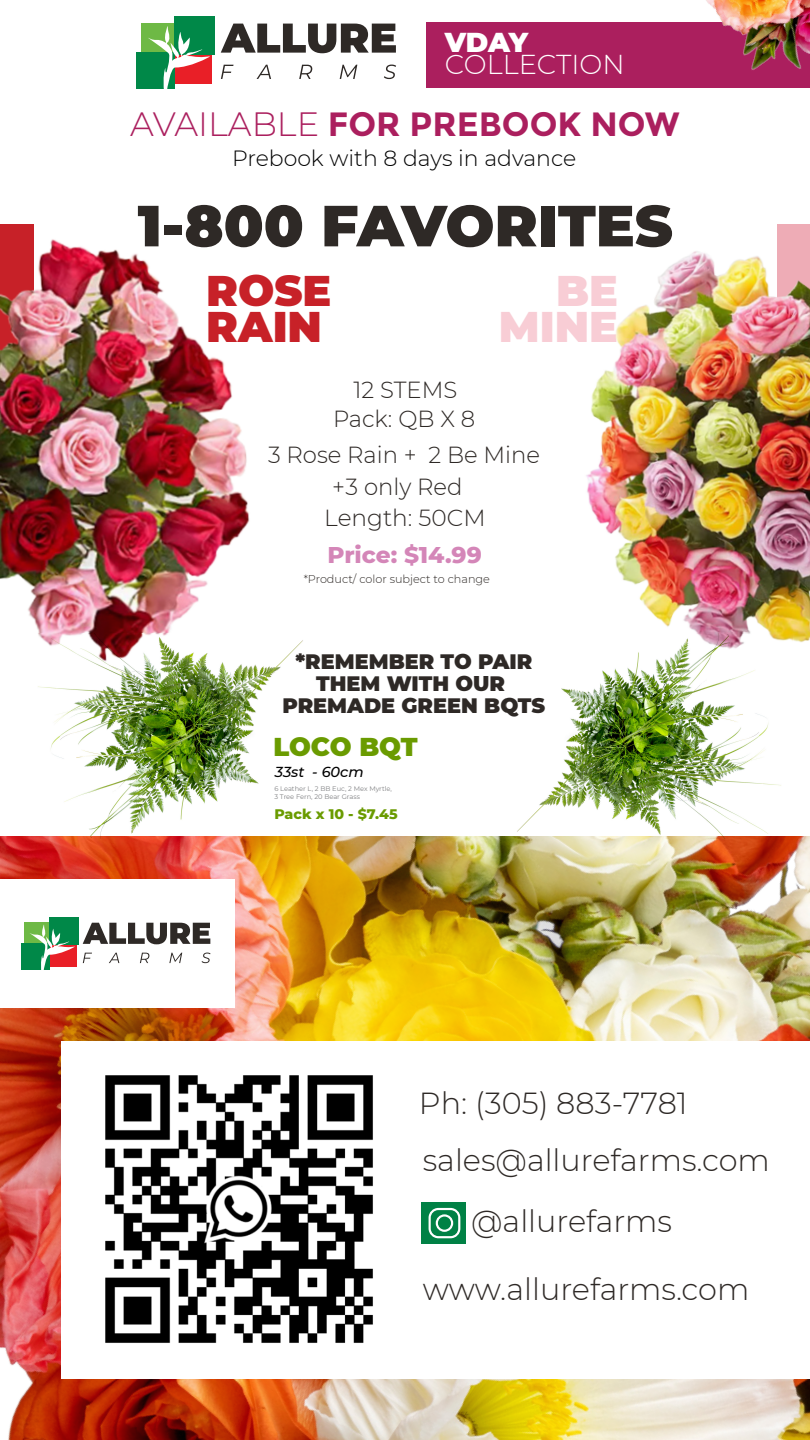
<style>
.page{position:relative;width:810px;height:1440px;background:#fff}
.page>*{position:absolute;margin:0;border:0;box-sizing:border-box;transform-origin:0 0}
.t1{font:900 57.9px "Montserrat";color:#2e2926}
.t2{font:900 42.83px/35.3px "Montserrat";color:#c72128}
.t3{font:900 42.83px/35.3px "Montserrat";color:#f8cdd5;text-align:right}
.t4{font:700 33.67px "Montserrat";color:#ab1f5e}
.t5{font:300 30.38px "Montserrat";color:#2e2926}
.t6{font:300 27.3px "Montserrat";color:#fff}
.t7{font:900 27.3px "Montserrat";color:#fff}
.t8{font:900 25.8px "Montserrat";letter-spacing:-.01em;color:#6a9b00}
.t9{font:300 23.25px/36px "Montserrat";color:#2e2926;text-align:center}
.t10{font:800 23.25px "Montserrat";color:#d486b8}
.t11{font:300 21.98px "Montserrat";color:#000}
.t12{font:900 20.85px/21.8px "Montserrat";color:#2e2926;text-align:center}
.t13{font:italic 500 14.48px "Montserrat";color:#010101}
.t14{font:800 14.17px "Montserrat";color:#6a9b00}
.t15{font:300 11.25px "Montserrat";color:#2e2926}
.t16{font:6.68px/8px "Montserrat";color:#808183}
.s1{font-weight:300}
</style>
<div class="page">
<img style="left:0;top:836px;width:810px;height:604px">
<div style="left:777px;top:224px;width:33px;height:290px;background:#eeacb6"></div>
<img style="left:586px;top:251px;width:224px;height:392px">
<img style="left:0;top:224px;width:250px;height:410px">
<div style="left:174px;top:46px;width:38px;height:38px;background:#e91f27"></div>
<div style="left:141px;top:23px;width:36px;height:29px;background:#6eb945"></div>
<div style="left:136px;top:52px;width:39px;height:37px;background:#008848"></div>
<div style="left:175px;top:16px;width:40px;height:38px;background:#008848"></div>
<svg style="left:148px;top:25px;width:62px;height:64px"></svg>
<svg style="left:221px;top:24px;width:175px;height:29px"></svg>
<svg style="left:221px;top:65px;width:13px;height:14px"></svg>
<svg style="left:257px;top:65px;width:14px;height:14px"></svg>
<svg style="left:299px;top:65px;width:13px;height:14px"></svg>
<svg style="left:340px;top:65px;width:17px;height:14px"></svg>
<svg style="left:384px;top:65px;width:12px;height:14px"></svg>
<div style="left:426px;top:22px;width:384px;height:65px;background:#ab1f5e"></div>
<img style="left:693px;top:0;width:117px;height:88px">
<img style="left:506px;top:634px;width:286px;height:205px">
<img style="left:27px;top:634px;width:286px;height:205px">
<div style="left:0;top:880px;width:235px;height:128px;background:#fff"></div>
<div style="left:48px;top:939px;width:28px;height:28px;background:#e91f27"></div>
<div style="left:24px;top:922px;width:27px;height:22px;background:#6eb945"></div>
<div style="left:21px;top:944px;width:28px;height:26px;background:#008848"></div>
<div style="left:49px;top:917px;width:29px;height:28px;background:#008848"></div>
<svg style="left:29px;top:924px;width:46px;height:46px"></svg>
<svg style="left:83px;top:923px;width:127px;height:21px"></svg>
<svg style="left:83px;top:953px;width:9px;height:10px"></svg>
<svg style="left:109px;top:953px;width:10px;height:10px"></svg>
<svg style="left:140px;top:953px;width:9px;height:10px"></svg>
<svg style="left:169px;top:953px;width:13px;height:10px"></svg>
<svg style="left:202px;top:953px;width:9px;height:10px"></svg>
<div style="left:61px;top:1041px;width:749px;height:338px;background:#fff"></div>
<img style="left:105px;top:1075px;width:268px;height:268px">
<div style="left:421px;top:1202px;width:44px;height:42px;background:#008145"></div>
<svg style="left:429px;top:1208px;width:31px;height:30px"></svg>
<p class="t7" style="left:445px;top:22px;width:85px">VDAY</p>
<p class="t6" style="left:445px;top:45px;width:181px">COLLECTION</p>
<p class="t4" style="left:130px;top:104px;width:551px"><span class="s1">AVAILABLE</span> FOR PREBOOK NOW</p>
<p class="t11" style="left:232px;top:143px;width:346px">Prebook with 8 days in advance</p>
<h1 class="t1" style="left:138px;top:182px;width:537px">1-800 FAVORITES</h1>
<h2 class="t2" style="left:206px;top:271px;width:127px">ROSE<br>RAIN</h2>
<p class="t9" style="left:354px;top:371px;width:105px">12 STEMS</p>
<h2 class="t3" style="left:499px;top:271px;width:121px">BE<br>MINE</h2>
<p class="t9" style="left:268px;top:400px;width:274px">Pack: QB X 8<br>3 Rose Rain + 2 Be Mine</p>
<p class="t9" style="left:332px;top:468px;width:132px">+3 only Red</p>
<p class="t9" style="left:324px;top:499px;width:163px">Length: 50CM</p>
<p class="t10" style="left:327px;top:537px;width:156px">Price: $14.99</p>
<p class="t15" style="left:304px;top:571px;width:188px">*Product/ color subject to change</p>
<p class="t12" style="left:282px;top:650px;width:264px">*REMEMBER TO PAIR<br>THEM WITH OUR<br>PREMADE GREEN BQTS</p>
<p class="t8" style="left:273px;top:727px;width:146px">LOCO BQT</p>
<p class="t13" style="left:275px;top:762px;width:90px">33st - 60cm</p>
<p class="t14" style="left:274px;top:803px;width:125px">Pack x 10 - $7.45</p>
<p class="t16" style="left:274px;top:784px;width:119px">6 Leather L, 2 BB Euc, 2 Mex Myrtle,<br>3 Tree Fern, 20 Bear Grass</p>
<p class="t5" style="left:419px;top:1082px;width:270px">Ph: (305) 883-7781</p>
<p class="t5" style="left:423px;top:1140px;width:349px">sales@allurefarms.com</p>
<p class="t5" style="left:471px;top:1200px;width:202px">@allurefarms</p>
<p class="t5" style="left:423px;top:1268px;width:328px">www.allurefarms.com</p>
</div>
